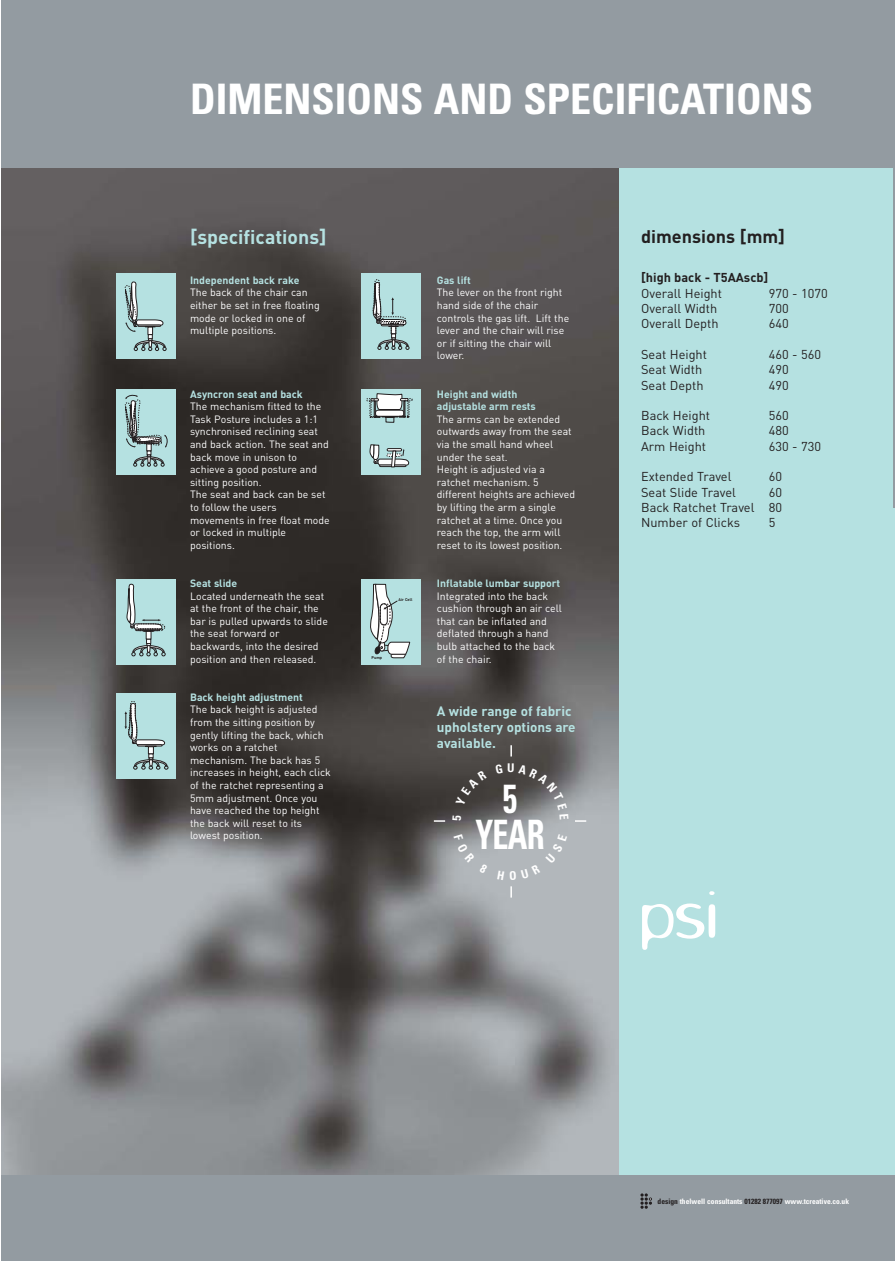
<style>
.page{position:relative;width:895px;height:1261px;background:#fff}
.page>*{position:absolute;margin:0;border:0;box-sizing:border-box;transform-origin:0 0}
.t1{font:700 condensed 42px "Univers";color:#fff}
.t2{font:700 condensed 40.5px/36px "Univers";color:#fff;text-align:center;scale:.79 1}
.t3{font:700 19.5px "DIN";color:#b5e1e1}
.t4{font:700 18px "DIN";color:#231f20}
.t5{font:700 13.5px/16.2px "DIN";color:#b5e1e1}
.t6{font:12.75px/15.3px "DIN";color:#231f20;text-align:justify}
.t7{font:700 12.75px "DIN";color:#231f20}
.t8{font:10.5px/12.6px "DIN";color:#fff}
.t9{font:700 10.5px/12.6px "DIN";color:#b5e1e1}
.t10{font:700 condensed 7.5px "Univers";color:#fff}
.t11{font:700 4.05px "DIN";color:#231f20}
.s1{color:#231f20}
</style>
<div class="page">
<div style="left:2px;top:0;width:892px;height:1260px;background:#b5e1e1"></div>
<img style="left:2px;top:167px;width:616px;height:1008px">
<div style="left:2px;top:0;width:892px;height:167px;background:#939ba1"></div>
<div style="left:2px;top:1175px;width:892px;height:85px;background:#939ba1"></div>
<svg style="left:640px;top:1193px;width:12px;height:15px"></svg>
<svg style="left:642px;top:891px;width:73px;height:58px"></svg>
<div style="left:116px;top:274px;width:60px;height:85px;background:#b5e1e1"></div>
<svg style="left:123px;top:265px;width:43px;height:86px"></svg>
<div style="left:116px;top:389px;width:60px;height:85px;background:#b5e1e1"></div>
<svg style="left:123px;top:384px;width:45px;height:82px"></svg>
<div style="left:116px;top:579px;width:60px;height:85px;background:#b5e1e1"></div>
<svg style="left:146px;top:631px;width:5px;height:8px"></svg>
<svg style="left:131px;top:639px;width:34px;height:17px"></svg>
<svg style="left:127px;top:583px;width:38px;height:48px"></svg>
<div style="left:116px;top:693px;width:60px;height:85px;background:#b5e1e1"></div>
<svg style="left:148px;top:747px;width:5px;height:6px"></svg>
<svg style="left:124px;top:688px;width:41px;height:59px"></svg>
<svg style="left:133px;top:753px;width:35px;height:16px"></svg>
<div style="left:360px;top:274px;width:60px;height:85px;background:#b5e1e1"></div>
<svg style="left:373px;top:279px;width:36px;height:71px"></svg>
<div style="left:360px;top:389px;width:60px;height:85px;background:#b5e1e1"></div>
<svg style="left:366px;top:393px;width:46px;height:74px"></svg>
<div style="left:360px;top:579px;width:60px;height:85px;background:#b5e1e1"></div>
<svg style="left:370px;top:584px;width:40px;height:74px"></svg>
<svg style="left:510px;top:886px;width:2px;height:11px"></svg>
<svg style="left:510px;top:745px;width:2px;height:11px"></svg>
<hr style="left:893px;top:0;width:1px;height:508px;background:#939ba1">
<svg style="left:452px;top:815px;width:9px;height:5px"></svg>
<svg style="left:455px;top:770px;width:32px;height:35px"></svg>
<svg style="left:495px;top:763px;width:73px;height:56px;background:#646262"></svg>
<svg style="left:454px;top:834px;width:33px;height:39px"></svg>
<div style="left:497px;top:834px;width:70px;height:46px;background:#b2b7bb"></div>
<h1 class="t1" style="left:190px;top:84px;width:624px">DIMENSIONS AND SPECIFICATIONS</h1>
<h3 class="t3" style="left:190px;top:224px;width:138px">[specifications]</h3>
<p class="t9" style="left:190px;top:273px;width:111px">Independent back rake</p>
<p class="t8" style="left:190px;top:286px;width:131px">The back of the chair can either be set in free floating mode or locked in one of multiple positions.</p>
<p class="t9" style="left:190px;top:387px;width:114px">Asyncron seat and back</p>
<p class="t8" style="left:190px;top:400px;width:141px">The mechanism fitted to the<br>Task Posture includes a 1:1 synchronised reclining seat and back action. The seat and back move in unison to achieve a good posture and sitting position.<br>The seat and back can be set to follow the users movements in free float mode or locked in multiple positions.</p>
<p class="t9" style="left:190px;top:576px;width:49px">Seat slide</p>
<p class="t8" style="left:190px;top:589px;width:139px">Located underneath the seat at the front of the chair, the bar is pulled upwards to slide the seat forward or backwards, into the desired position and then released.</p>
<p class="t9" style="left:190px;top:690px;width:114px">Back height adjustment</p>
<p class="t8" style="left:190px;top:703px;width:142px">The back height is adjusted from the sitting position by gently lifting the back, which works on a ratchet mechanism. The back has 5 increases in height, each click of the ratchet representing a<br>5mm adjustment. Once you have reached the top height the back will reset to its lowest position.</p>
<p class="t11" style="left:398px;top:597px;width:15px">Air Cell</p>
<p class="t11" style="left:371px;top:654px;width:12px">Pump</p>
<p class="t9" style="left:437px;top:273px;width:35px">Gas lift</p>
<p class="t8" style="left:437px;top:286px;width:134px">The lever on the front right hand side of the chair controls the gas lift. Lift the lever and the chair will rise or if sitting the chair will lower.</p>
<p class="t9" style="left:437px;top:387px;width:100px">Height and width adjustable arm rests</p>
<p class="t8" style="left:437px;top:412px;width:140px">The arms can be extended outwards away from the seat via the small hand wheel under the seat.<br>Height is adjusted via a ratchet mechanism. 5 different heights are achieved by lifting the arm a single ratchet at a time. Once you reach the top, the arm will reset to its lowest position.</p>
<p class="t9" style="left:437px;top:576px;width:125px">Inflatable lumbar support</p>
<p class="t8" style="left:437px;top:589px;width:127px">Integrated into the back cushion through an air cell that can be inflated and deflated through a hand bulb attached to the back of the chair.</p>
<p class="t5" style="left:437px;top:702px;width:140px">A wide range of fabric upholstery options are available.</p>
<h2 class="t2" style="left:475px;top:784px;width:89px">5<br>YEAR</h2>
<h3 class="t4" style="left:641px;top:225px;width:145px">dimensions [mm]</h3>
<p class="t7" style="left:641px;top:269px;width:129px">[high back - T5AAscb]</p>
<p class="t6" style="left:641px;top:285px;width:82px">Overall Height</p>
<p class="t6" style="left:768px;top:285px;width:60px">970 - 1070</p>
<p class="t6" style="left:641px;top:300px;width:78px">Overall Width</p>
<p class="t6" style="left:768px;top:300px;width:21px">700</p>
<p class="t6" style="left:641px;top:316px;width:79px">Overall Depth</p>
<p class="t6" style="left:768px;top:316px;width:21px">640</p>
<p class="t6" style="left:641px;top:346px;width:67px">Seat Height</p>
<p class="t6" style="left:768px;top:346px;width:54px">460 - 560</p>
<p class="t6" style="left:641px;top:361px;width:63px">Seat Width</p>
<p class="t6" style="left:768px;top:361px;width:21px">490</p>
<p class="t6" style="left:641px;top:377px;width:64px">Seat Depth</p>
<p class="t6" style="left:768px;top:377px;width:21px">490</p>
<p class="t6" style="left:641px;top:407px;width:70px">Back Height</p>
<p class="t6" style="left:768px;top:407px;width:21px">560</p>
<p class="t6" style="left:641px;top:423px;width:66px">Back Width</p>
<p class="t6" style="left:768px;top:423px;width:21px">480</p>
<p class="t6" style="left:641px;top:438px;width:67px">Arm Height</p>
<p class="t6" style="left:768px;top:438px;width:54px">630 - 730</p>
<p class="t6" style="left:641px;top:469px;width:92px">Extended Travel</p>
<p class="t6" style="left:768px;top:469px;width:15px">60</p>
<p class="t6" style="left:641px;top:484px;width:96px">Seat Slide Travel</p>
<p class="t6" style="left:641px;top:484px;width:142px;text-indent:128px">60<br>Back Ratchet Travel 80<br>Number of Clicks</p>
<p class="t6" style="left:768px;top:514px;width:8px">5</p>
<p class="t10" style="left:657px;top:1198px;width:193px"><span class="s1">design</span> thelwell consultants <span class="s1">01282 877097</span> www.tcreative.co.uk</p>
</div>
